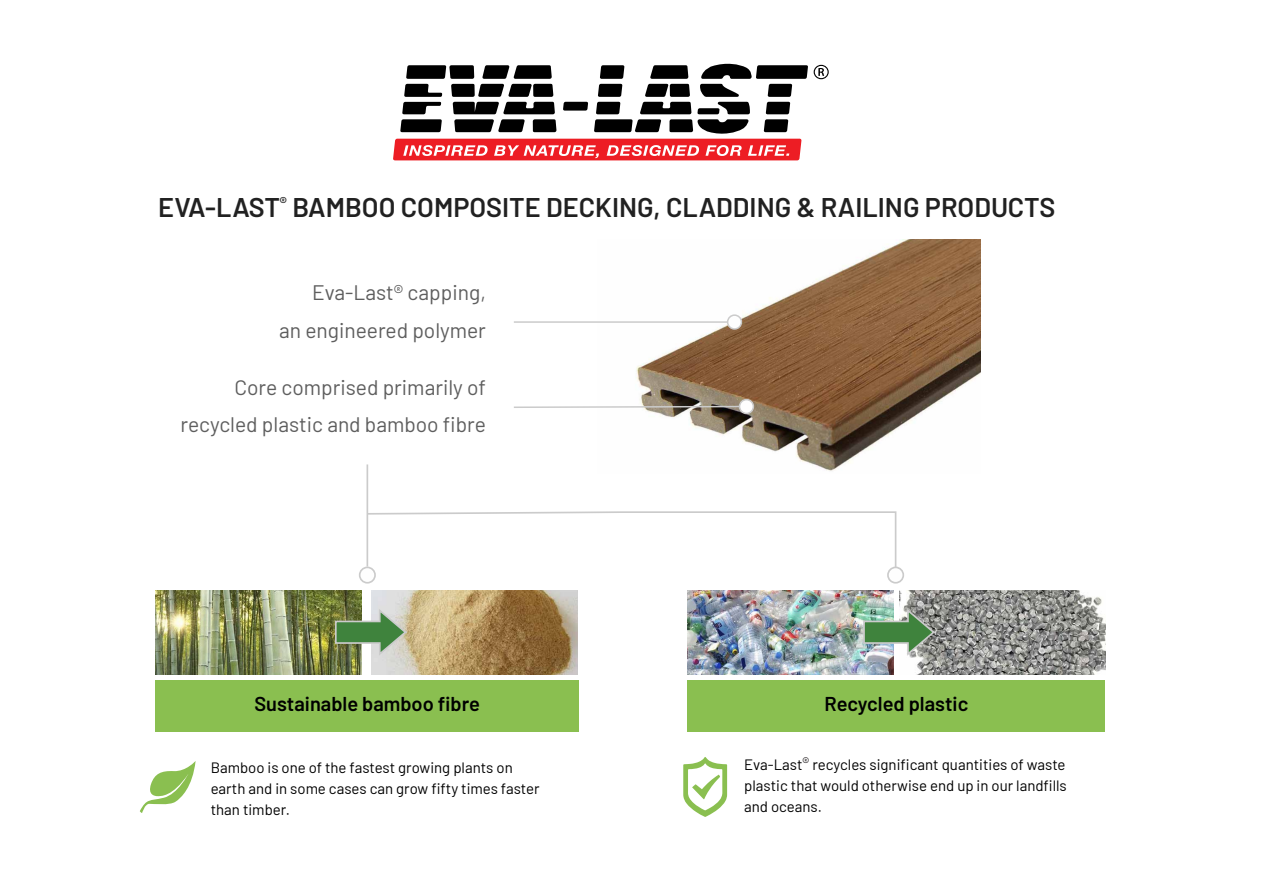
<style>
.page{position:relative;width:1263px;height:893px;background:#fff}
.page>*{position:absolute;margin:0;border:0;box-sizing:border-box;transform-origin:0 0}
.t1{font:600 27px "Barlow";color:#212121}
.t2{font:21px/37.3px "Barlow";color:#5e5e5e;text-align:right}
.t3{font:600 20.1px "Barlow";color:#000}
.t4{font:15px/21px "Barlow";color:#000}
.s1{color:#241f21}
</style>
<div class="page">
<img style="left:636px;top:239px;width:344px;height:232px">
<hr style="left:514px;top:321px;width:220px;height:2px;background:#cbcbcb">
<div style="left:728px;top:315px;width:13px;height:14px;background:#fefefe;border-radius:50%"></div>
<div style="left:727px;top:314px;width:15px;height:16px;border:2px solid #cbcbcb;border-radius:50%"></div>
<svg style="left:514px;top:405px;width:225px;height:4px"></svg>
<div style="left:739px;top:400px;width:14px;height:13px;background:#fefefe;border-radius:50%"></div>
<div style="left:739px;top:399px;width:15px;height:15px;border:2px solid #cbcbcb;border-radius:50%"></div>
<hr style="left:366px;top:464px;width:2px;height:103px;background:#cbcbcb">
<div style="left:359px;top:567px;width:17px;height:17px;border:2px solid #cbcbcb;border-radius:50%"></div>
<div style="left:156px;top:680px;width:423px;height:51px;background:#8abf50"></div>
<div style="left:688px;top:680px;width:417px;height:51px;background:#8abf50"></div>
<img style="left:156px;top:590px;width:206px;height:84px">
<img style="left:688px;top:590px;width:205px;height:84px">
<img style="left:371px;top:590px;width:206px;height:84px">
<img style="left:900px;top:590px;width:205px;height:84px">
<img style="left:862px;top:607px;width:74px;height:50px">
<svg style="left:334px;top:607px;width:74px;height:50px;background:#8ba47d"></svg>
<svg style="left:366px;top:510px;width:531px;height:67px"></svg>
<div style="left:888px;top:567px;width:15px;height:16px;background:#fefefe;border-radius:50%"></div>
<div style="left:887px;top:567px;width:17px;height:17px;border:2px solid #cbcbcb;border-radius:50%"></div>
<svg style="left:140px;top:761px;width:56px;height:52px"></svg>
<svg style="left:683px;top:757px;width:44px;height:60px"></svg>
<svg style="left:393px;top:63px;width:415px;height:97px"></svg>
<svg style="left:814px;top:65px;width:15px;height:14px"></svg>
<h1 class="t1" style="left:158px;top:188px;width:899px">EVA-LAST<sup>®</sup> BAMBOO COMPOSITE DECKING, CLADDING &amp; RAILING PRODUCTS</h1>
<h2 class="t2" style="left:279px;top:272px;width:208px">Eva-Last® capping,<br>an engineered polymer</h2>
<h2 class="t2" style="left:180px;top:367px;width:307px">Core comprised primarily of recycled plastic and bamboo fibre</h2>
<h3 class="t3" style="left:254px;top:689px;width:227px">Sustainable bamboo fibre</h3>
<h3 class="t3" style="left:824px;top:689px;width:145px">Recycled plastic</h3>
<p class="t4" style="left:211px;top:756px;width:330px">Bamboo is one of the fastest growing plants on earth and in some cases can grow fifty times faster than timber.</p>
<p class="t4" style="left:744px;top:753px;width:324px;text-align:justify">Eva-Last<span class="s1">®</span> recycles significant quantities of waste plastic that would otherwise end up in our landfills and oceans.</p>
</div>
